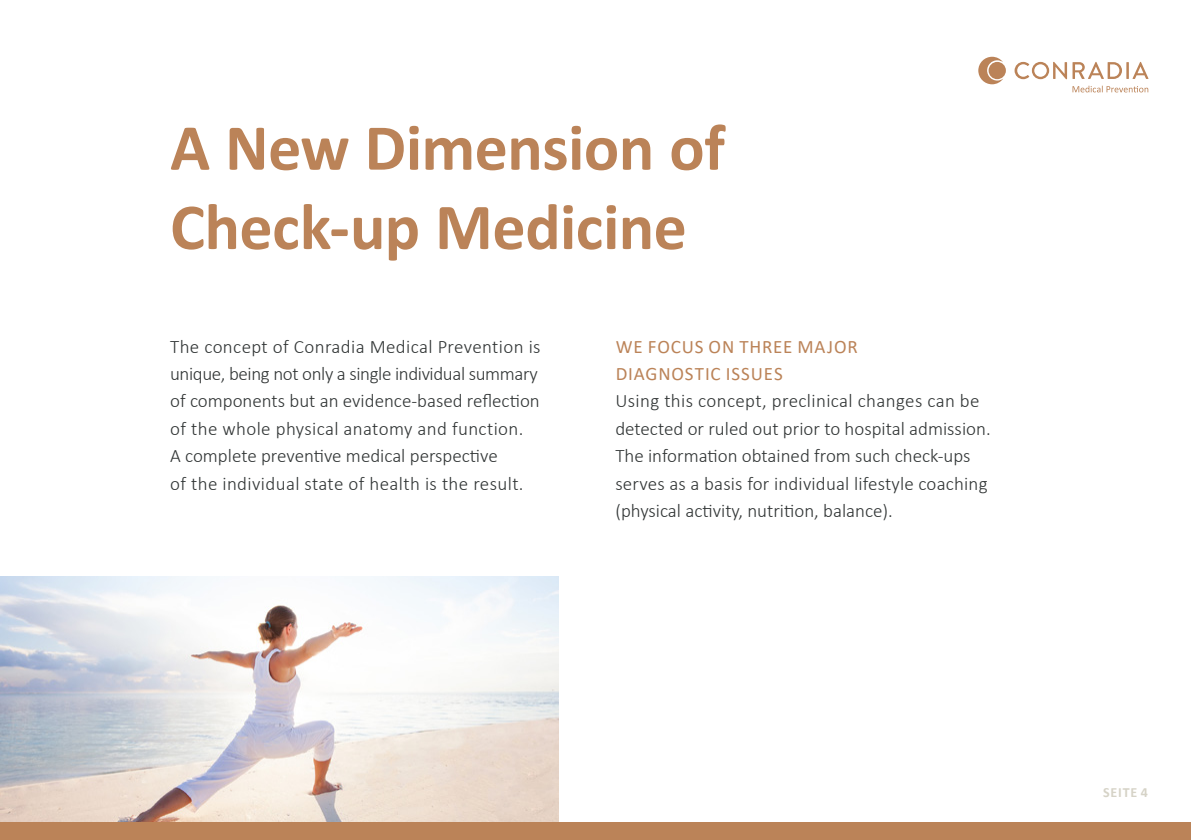
<style>
.page{position:relative;width:1191px;height:840px;background:#fff}
.page>*{position:absolute;margin:0;border:0;box-sizing:border-box;transform-origin:0 0}
.t1{font:700 66px/79.2px "Calibri";letter-spacing:-.01em;color:#bb8358}
.t2{font:300 19px/27.4px "Calibri";color:#313535}
.t3{font:19px/27.4px "Calibri";letter-spacing:.045em;color:#bb8358}
.t4{font:700 14px "Calibri";letter-spacing:.06em;color:#d6d3c7}
</style>
<div class="page">
<svg style="left:1014px;top:62px;width:134px;height:17px"></svg>
<svg style="left:978px;top:57px;width:25px;height:27px"></svg>
<div style="left:988px;top:62px;width:18px;height:17px;background:#bb8358;border-radius:50%"></div>
<svg style="left:1072px;top:86px;width:76px;height:6px"></svg>
<img style="left:0;top:576px;width:558px;height:246px">
<div style="left:0;top:822px;width:1191px;height:17px;background:#bb8358"></div>
<h1 class="t1" style="left:170px;top:107px;width:556px">A New Dimension of<br>Check-up Medicine</h1>
<p class="t2" style="left:170px;top:332px;width:372px">The concept of Conradia Medical Prevention is unique, being not only a single individual summary of components but an evidence-based reflection of the whole physical anatomy and function.<br>A complete preventive medical perspective<br>of the individual state of health is the result.</p>
<p class="t3" style="left:615px;top:332px;width:244px">WE FOCUS ON THREE MAJOR<br>DIAGNOSTIC ISSUES</p>
<p class="t2" style="left:615px;top:387px;width:377px">Using this concept, preclinical changes can be detected or ruled out prior to hospital admission.<br>The information obtained from such check-ups serves as a basis for individual lifestyle coaching (physical activity, nutrition, balance).</p>
<p class="t4" style="left:1103px;top:782px;width:46px">SEITE 4</p>
</div>
